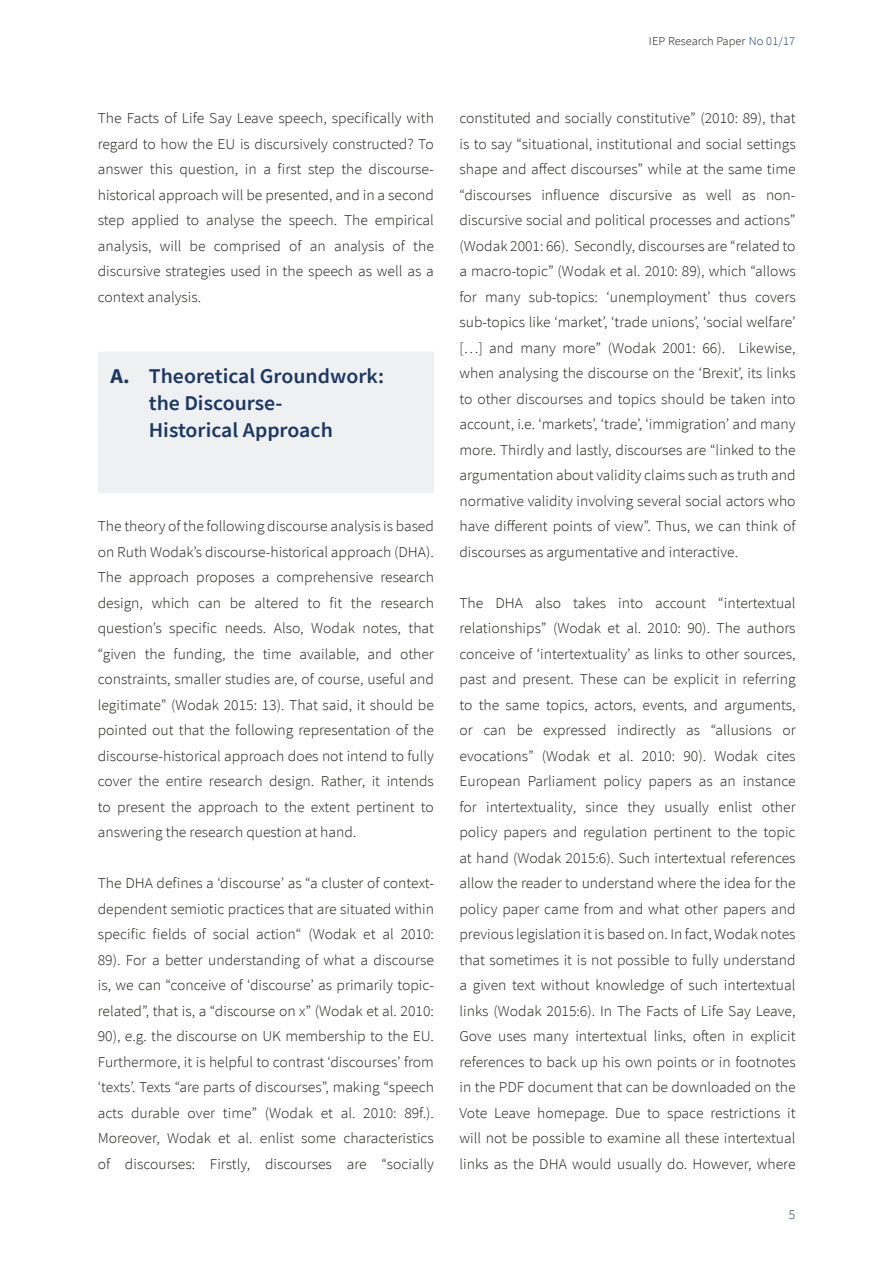
<style>
.page{position:relative;width:893px;height:1263px;background:#fff}
.page>*{position:absolute;margin:0;border:0;box-sizing:border-box;transform-origin:0 0}
.t1{font:600 21px/27px "Source Sans Pro";color:#1c3761;scale:1.04 1}
.t2{font:300 15px/25.5px "Source Sans Pro";color:#1d1d1b;text-align:justify;scale:1.04 1}
.t3{font:300 13.5px "Source Sans Pro";color:#1c3761}
.t4{font:300 12px "Source Sans Pro";color:#1d1d1b;scale:1.04 1}
.s1{color:#1c3761}
.s2{font-weight:700}
</style>
<div class="page">
<div style="left:98px;top:352px;width:336px;height:75px;background:#eef0f2"></div>
<div style="left:98px;top:418px;width:336px;height:75px;background:#eef0f2"></div>
<p class="t4" style="left:649px;top:34px;width:142px">IEP Research Paper <span class="s1">No 01/17</span></p>
<p class="t2" style="left:98px;top:106px;width:325px">The Facts of Life Say Leave speech, specifically with regard to how the EU is discursively constructed? To answer this question, in a first step the discourse&shy;historical approach will be presented, and in a second step applied to analyse the speech. The empirical analysis, will be comprised of an analysis of the discursive strategies used in the speech as well as a context analysis.</p>
<h1 class="t1" style="left:149px;top:362px;width:228px;text-indent:-38px"><span class="s2">A.</span> Theoretical Groundwork: the Discourse-<br>Historical Approach</h1>
<p class="t2" style="left:98px;top:514px;width:325px">The theory of the following discourse analysis is based on Ruth Wodak’s discourse-historical approach (DHA).<br>The approach proposes a comprehensive research design, which can be altered to fit the research question’s specific needs. Also, Wodak notes, that “given the funding, the time available, and other constraints, smaller studies are, of course, useful and legitimate” (Wodak 2015: 13). That said, it should be pointed out that the following representation of the discourse-historical approach does not intend to fully cover the entire research design. Rather, it intends to present the approach to the extent pertinent to answering the research question at hand.</p>
<p class="t2" style="left:98px;top:871px;width:325px">The DHA defines a ‘discourse’ as “a cluster of context&shy;dependent semiotic practices that are situated within specific fields of social action“ (Wodak et al 2010:<br>89). For a better understanding of what a discourse is, we can “conceive of ‘discourse’ as primarily topic&shy;related”, that is, a “discourse on x” (Wodak et al. 2010:<br>90), e.g. the discourse on UK membership to the EU.<br>Furthermore, it is helpful to contrast ‘discourses’ from ‘texts’. Texts “are parts of discourses”, making “speech acts durable over time” (Wodak et al. 2010: 89f.).<br>Moreover, Wodak et al. enlist some characteristics of discourses: Firstly, discourses are “socially</p>
<p class="t2" style="left:459px;top:106px;width:325px">constituted and socially constitutive” (2010: 89), that is to say “situational, institutional and social settings shape and affect discourses” while at the same time “discourses influence discursive as well as non&shy;discursive social and political processes and actions” (Wodak 2001: 66). Secondly, discourses are “related to a macro-topic” (Wodak et al. 2010: 89), which “allows for many sub-topics: ‘unemployment’ thus covers sub-topics like ‘market’, ‘trade unions’, ‘social welfare’ […] and many more” (Wodak 2001: 66). Likewise, when analysing the discourse on the ‘Brexit’, its links to other discourses and topics should be taken into account, i.e. ‘markets’, ‘trade’, ‘immigration’ and many more. Thirdly and lastly, discourses are “linked to the argumentation about validity claims such as truth and normative validity involving several social actors who have different points of view”. Thus, we can think of discourses as argumentative and interactive.</p>
<p class="t2" style="left:459px;top:590px;width:325px">The DHA also takes into account “intertextual relationships” (Wodak et al. 2010: 90). The authors conceive of ‘intertextuality’ as links to other sources, past and present. These can be explicit in referring to the same topics, actors, events, and arguments, or can be expressed indirectly as “allusions or evocations” (Wodak et al. 2010: 90). Wodak cites European Parliament policy papers as an instance for intertextuality, since they usually enlist other policy papers and regulation pertinent to the topic at hand (Wodak 2015:6). Such intertextual references allow the reader to understand where the idea for the policy paper came from and what other papers and previous legislation it is based on. In fact, Wodak notes that sometimes it is not possible to fully understand a given text without knowledge of such intertextual links (Wodak 2015:6). In The Facts of Life Say Leave, Gove uses many intertextual links, often in explicit references to back up his own points or in footnotes in the PDF document that can be downloaded on the Vote Leave homepage. Due to space restrictions it will not be possible to examine all these intertextual links as the DHA would usually do. However, where</p>
<p class="t3" style="left:789px;top:1206px;width:8px">5</p>
</div>
